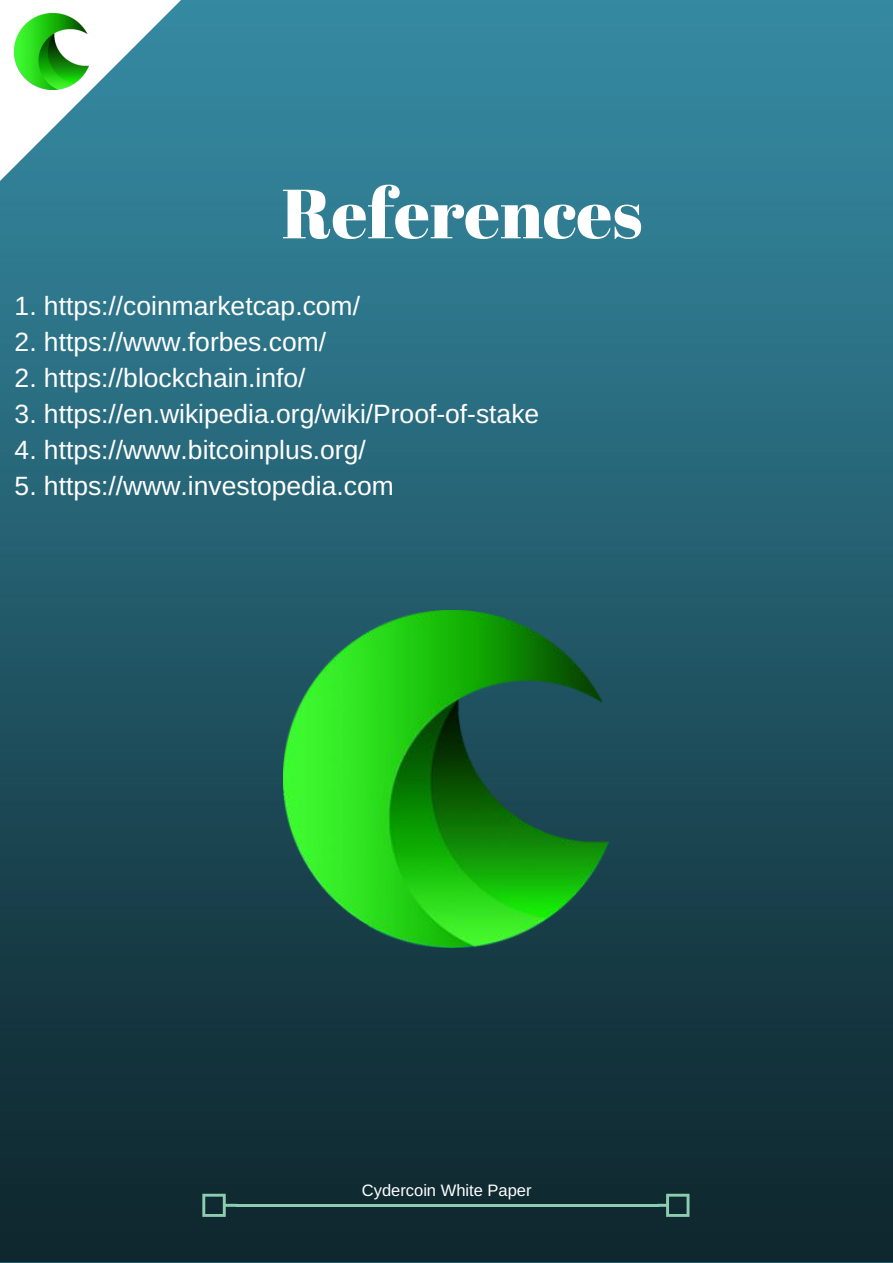
<style>
.page{position:relative;width:893px;height:1263px;background:#fff}
.page>*{position:absolute;margin:0;border:0;box-sizing:border-box;transform-origin:0 0}
.t1{font:69.45px "Abril Fatface";color:#fff}
.t2{font:26.4px "Arimo";color:#fff}
.t3{font:16.5px "Arimo";color:#fff}
</style>
<div class="page">
<img style="left:0;top:0;width:892px;height:1262px">
<svg style="left:0;top:0;width:182px;height:181px"></svg>
<img style="left:15px;top:13px;width:74px;height:77px">
<hr style="left:236px;top:1204px;width:422px;height:3px;background:#8ccdb0">
<svg style="left:657px;top:1194px;width:32px;height:23px"></svg>
<svg style="left:202px;top:1194px;width:35px;height:23px"></svg>
<img style="left:283px;top:610px;width:325px;height:338px">
<h1 class="t1" style="left:282px;top:165px;width:362px">References</h1>
<p class="t2" style="left:15px;top:291px;width:347px">1. https://coinmarketcap.com/</p>
<p class="t2" style="left:15px;top:327px;width:313px">2. https://www.forbes.com/</p>
<p class="t2" style="left:15px;top:363px;width:292px">2. https://blockchain.info/</p>
<p class="t2" style="left:15px;top:399px;width:526px">3. https://en.wikipedia.org/wiki/Proof-of-stake</p>
<p class="t2" style="left:15px;top:435px;width:353px">4. https://www.bitcoinplus.org/</p>
<p class="t2" style="left:15px;top:471px;width:380px">5. https://www.investopedia.com</p>
<p class="t3" style="left:362px;top:1181px;width:171px">Cydercoin White Paper</p>
</div>
